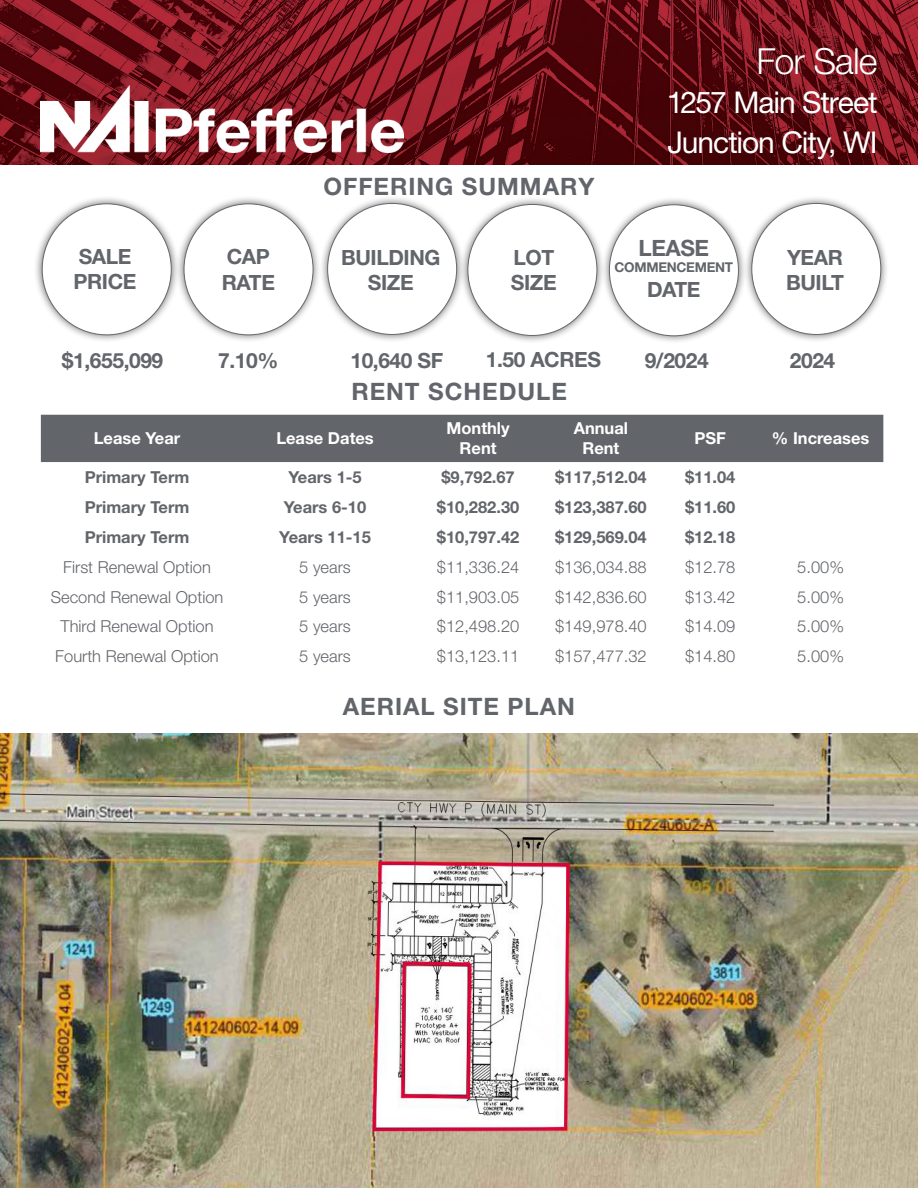
<style>
.page{position:relative;width:918px;height:1188px;background:#fff}
.page>*{position:absolute;margin:0;border:0;box-sizing:border-box;transform-origin:0 0}
.t1{font:300 36px "Helvetica Neue LT Std";letter-spacing:-.025em;color:#fff}
.t2{font:30px/39.5px "Helvetica Neue LT Std";letter-spacing:-.035em;color:#fff}
.t3{font:700 24px "Helvetica Neue LT Std";letter-spacing:.04em;color:#62656a}
.t4{font:700 22.5px "Helvetica Neue LT Std";letter-spacing:-.02em;color:#62656a}
.t5{font:700 21px "Helvetica Neue LT Std";letter-spacing:-.02em;color:#62656a}
.t6{font:300 16.5px "Helvetica Neue LT Std";color:#62656a}
.t7{font:700 16.5px "Helvetica Neue LT Std";color:#62656a}
.t8{font:700 16.5px/19.8px "Helvetica Neue LT Std";color:#fff;text-align:center}
.t9{font:700 13.5px "Helvetica Neue LT Std";letter-spacing:-.02em;color:#62656a}
</style>
<div class="page">
<img style="left:0;top:0;width:918px;height:165px">
<img style="left:40px;top:86px;width:363px;height:67px">
<div style="left:41px;top:415px;width:842px;height:47px;background:#62656a"></div>
<img style="left:0;top:733px;width:918px;height:455px">
<div style="left:34px;top:195px;width:146px;height:148px;background:#231f20;opacity:.67"></div>
<div style="left:42px;top:204px;width:129px;height:131px;background:#fff;border-radius:50%"></div>
<div style="left:175px;top:195px;width:147px;height:148px;background:#231f20;opacity:.67"></div>
<div style="left:184px;top:204px;width:129px;height:131px;background:#fff;border-radius:50%"></div>
<div style="left:319px;top:195px;width:146px;height:148px;background:#231f20;opacity:.67"></div>
<div style="left:328px;top:203px;width:129px;height:131px;background:#fff;border-radius:50%"></div>
<div style="left:459px;top:196px;width:147px;height:148px;background:#231f20;opacity:.67"></div>
<div style="left:468px;top:204px;width:129px;height:131px;background:#fff;border-radius:50%"></div>
<div style="left:743px;top:195px;width:147px;height:148px;background:#231f20;opacity:.67"></div>
<div style="left:752px;top:203px;width:129px;height:131px;background:#fff;border-radius:50%"></div>
<div style="left:601px;top:196px;width:146px;height:148px;background:#231f20;opacity:.67"></div>
<div style="left:609px;top:205px;width:129px;height:131px;background:#fff;border-radius:50%"></div>
<p class="t5" style="left:79px;top:243px;width:54px">SALE</p>
<p class="t5" style="left:74px;top:268px;width:64px">PRICE</p>
<p class="t5" style="left:227px;top:244px;width:45px">CAP</p>
<p class="t5" style="left:222px;top:269px;width:55px">RATE</p>
<p class="t3" style="left:324px;top:171px;width:272px">OFFERING SUMMARY</p>
<p class="t5" style="left:341px;top:244px;width:101px">BUILDING</p>
<p class="t5" style="left:368px;top:270px;width:47px">SIZE</p>
<p class="t5" style="left:513px;top:245px;width:42px">LOT</p>
<p class="t5" style="left:511px;top:270px;width:47px">SIZE</p>
<p class="t1" style="left:756px;top:39px;width:123px">For Sale</p>
<p class="t2" style="left:667px;top:82px;width:212px">1257 Main Street<br>Junction City, WI</p>
<p class="t4" style="left:638px;top:234px;width:72px">LEASE</p>
<p class="t9" style="left:614px;top:259px;width:120px">COMMENCEMENT</p>
<p class="t5" style="left:647px;top:277px;width:55px">DATE</p>
<p class="t5" style="left:787px;top:244px;width:57px">YEAR</p>
<p class="t5" style="left:786px;top:269px;width:59px">BUILT</p>
<p class="t5" style="left:62px;top:347px;width:103px">$1,655,099</p>
<p class="t5" style="left:218px;top:347px;width:62px">7.10%</p>
<p class="t5" style="left:350px;top:347px;width:94px">10,640 SF</p>
<p class="t5" style="left:486px;top:347px;width:117px">1.50 ACRES</p>
<p class="t5" style="left:790px;top:347px;width:47px">2024</p>
<p class="t5" style="left:645px;top:347px;width:66px">9/2024</p>
<p class="t3" style="left:351px;top:377px;width:217px">RENT SCHEDULE</p>
<p class="t8" style="left:94px;top:428px;width:88px">Lease Year</p>
<p class="t8" style="left:276px;top:428px;width:99px">Lease Dates</p>
<p class="t8" style="left:447px;top:418px;width:65px">Monthly<br>Rent</p>
<p class="t8" style="left:574px;top:418px;width:56px">Annual</p>
<p class="t8" style="left:582px;top:438px;width:38px">Rent</p>
<p class="t8" style="left:695px;top:428px;width:33px">PSF</p>
<p class="t8" style="left:772px;top:428px;width:99px">% Increases</p>
<p class="t7" style="left:85px;top:467px;width:106px">Primary Term</p>
<p class="t7" style="left:288px;top:467px;width:75px">Years 1-5</p>
<p class="t7" style="left:441px;top:467px;width:75px">$9,792.67</p>
<p class="t7" style="left:555px;top:467px;width:93px">$117,512.04</p>
<p class="t7" style="left:685px;top:467px;width:52px">$11.04</p>
<p class="t7" style="left:85px;top:497px;width:106px">Primary Term</p>
<p class="t7" style="left:284px;top:497px;width:84px">Years 6-10</p>
<p class="t7" style="left:437px;top:497px;width:84px">$10,282.30</p>
<p class="t7" style="left:555px;top:497px;width:93px">$123,387.60</p>
<p class="t7" style="left:685px;top:497px;width:52px">$11.60</p>
<p class="t7" style="left:85px;top:527px;width:106px">Primary Term</p>
<p class="t7" style="left:279px;top:527px;width:93px">Years 11-15</p>
<p class="t7" style="left:437px;top:527px;width:84px">$10,797.42</p>
<p class="t7" style="left:555px;top:527px;width:93px">$129,569.04</p>
<p class="t7" style="left:685px;top:527px;width:52px">$12.18</p>
<p class="t6" style="left:63px;top:557px;width:149px">First Renewal Option</p>
<p class="t6" style="left:299px;top:557px;width:53px">5 years</p>
<p class="t6" style="left:437px;top:557px;width:84px">$11,336.24</p>
<p class="t6" style="left:555px;top:557px;width:93px">$136,034.88</p>
<p class="t6" style="left:685px;top:557px;width:52px">$12.78</p>
<p class="t6" style="left:797px;top:557px;width:48px">5.00%</p>
<p class="t6" style="left:51px;top:587px;width:174px">Second Renewal Option</p>
<p class="t6" style="left:299px;top:587px;width:53px">5 years</p>
<p class="t6" style="left:437px;top:587px;width:84px">$11,903.05</p>
<p class="t6" style="left:555px;top:587px;width:93px">$142,836.60</p>
<p class="t6" style="left:685px;top:587px;width:52px">$13.42</p>
<p class="t6" style="left:797px;top:587px;width:48px">5.00%</p>
<p class="t6" style="left:61px;top:616px;width:155px">Third Renewal Option</p>
<p class="t6" style="left:299px;top:616px;width:53px">5 years</p>
<p class="t6" style="left:437px;top:616px;width:84px">$12,498.20</p>
<p class="t6" style="left:555px;top:616px;width:93px">$149,978.40</p>
<p class="t6" style="left:685px;top:616px;width:52px">$14.09</p>
<p class="t6" style="left:797px;top:616px;width:48px">5.00%</p>
<p class="t6" style="left:55px;top:646px;width:165px">Fourth Renewal Option</p>
<p class="t6" style="left:299px;top:646px;width:53px">5 years</p>
<p class="t6" style="left:437px;top:646px;width:84px">$13,123.11</p>
<p class="t6" style="left:555px;top:646px;width:93px">$157,477.32</p>
<p class="t6" style="left:685px;top:646px;width:52px">$14.80</p>
<p class="t6" style="left:797px;top:646px;width:48px">5.00%</p>
<p class="t3" style="left:343px;top:691px;width:234px">AERIAL SITE PLAN</p>
</div>
